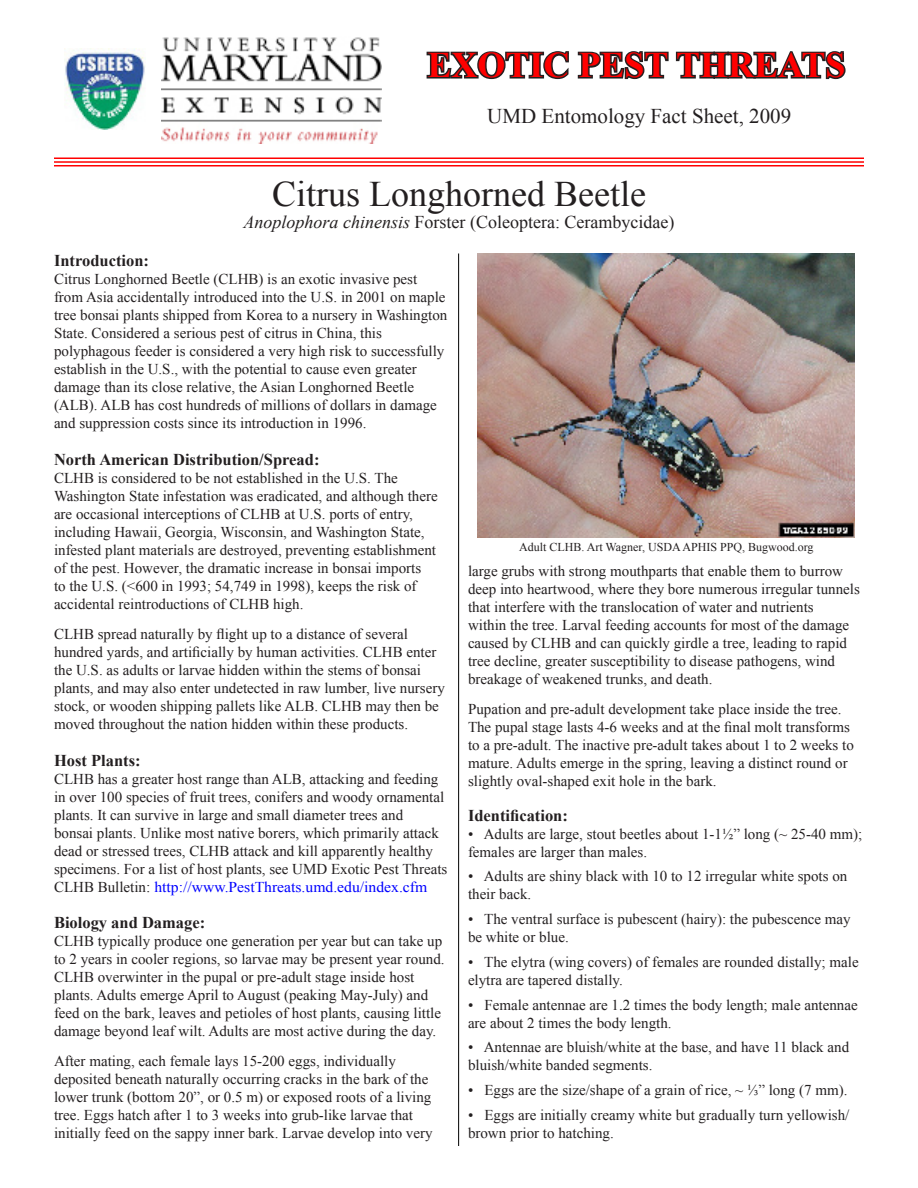
<style>
.page{position:relative;width:918px;height:1188px;background:#fff}
.page>*{position:absolute;margin:0;border:0;box-sizing:border-box;transform-origin:0 0}
.t1{font:36px "Times New Roman";color:#231f20}
.t2{font:700 36px "Times New Roman";color:#f00}
.t3{font:21px "Times New Roman";color:#231f20}
.t4{font:18px "Times New Roman";color:#231f20}
.t5{font:700 16.5px "Times New Roman";color:#231f20}
.t6{font:15px/18px "Times New Roman";color:#231f20}
.t7{font:12px "Times New Roman";color:#231f20}
.s1{font-style:italic}
.s2{color:#00f}
</style>
<div class="page">
<hr style="left:54px;top:158px;width:810px;height:1px;background:#f00">
<hr style="left:54px;top:161px;width:810px;height:2px;background:#f00">
<hr style="left:54px;top:165px;width:810px;height:2px;background:#f00">
<hr style="left:458px;top:254px;width:1px;height:892px;background:#000">
<svg style="left:426px;top:51px;width:143px;height:29px"></svg>
<svg style="left:577px;top:51px;width:269px;height:29px"></svg>
<img style="left:477px;top:254px;width:378px;height:283px">
<img style="left:64px;top:48px;width:82px;height:81px">
<img style="left:162px;top:37px;width:219px;height:107px">
<p class="t2" style="left:427px;top:40px;width:420px">EXOTIC PEST THREATS</p>
<p class="t3" style="left:487px;top:101px;width:305px">UMD Entomology Fact Sheet, 2009</p>
<p class="t1" style="left:272px;top:170px;width:375px">Citrus Longhorned Beetle</p>
<p class="t4" style="left:244px;top:210px;width:432px"><span class="s1">Anoplophora chinensis</span> Forster (Coleoptera: Cerambycidae)</p>
<p class="t5" style="left:54px;top:249px;width:97px">Introduction:</p>
<p class="t6" style="left:54px;top:270px;width:395px">Citrus Longhorned Beetle (CLHB) is an exotic invasive pest from Asia accidentally introduced into the U.S. in 2001 on maple tree bonsai plants shipped from Korea to a nursery in Washington State. Considered a serious pest of citrus in China, this polyphagous feeder is considered a very high risk to successfully establish in the U.S., with the potential to cause even greater damage than its close relative, the Asian Longhorned Beetle (ALB). ALB has cost hundreds of millions of dollars in damage and suppression costs since its introduction in 1996.</p>
<p class="t5" style="left:54px;top:448px;width:267px">North American Distribution/Spread:</p>
<p class="t6" style="left:54px;top:469px;width:385px">CLHB is considered to be not established in the U.S. The Washington State infestation was eradicated, and although there are occasional interceptions of CLHB at U.S. ports of entry, including Hawaii, Georgia, Wisconsin, and Washington State, infested plant materials are destroyed, preventing establishment of the pest. However, the dramatic increase in bonsai imports<br>to the U.S. (&lt;600 in 1993; 54,749 in 1998), keeps the risk of accidental reintroductions of CLHB high.</p>
<p class="t6" style="left:54px;top:625px;width:392px">CLHB spread naturally by flight up to a distance of several hundred yards, and artificially by human activities. CLHB enter the U.S. as adults or larvae hidden within the stems of bonsai plants, and may also enter undetected in raw lumber, live nursery stock, or wooden shipping pallets like ALB. CLHB may then be moved throughout the nation hidden within these products.</p>
<p class="t5" style="left:54px;top:749px;width:88px">Host Plants:</p>
<p class="t6" style="left:54px;top:769px;width:395px">CLHB has a greater host range than ALB, attacking and feeding in over 100 species of fruit trees, conifers and woody ornamental plants. It can survive in large and small diameter trees and<br>bonsai plants. Unlike most native borers, which primarily attack dead or stressed trees, CLHB attack and kill apparently healthy specimens. For a list of host plants, see UMD Exotic Pest Threats CLHB Bulletin: <span class="s2">http://www.PestThreats.umd.edu/index.cfm</span></p>
<p class="t5" style="left:54px;top:911px;width:153px">Biology and Damage:</p>
<p class="t6" style="left:54px;top:932px;width:390px">CLHB typically produce one generation per year but can take up</p>
<p class="t6" style="left:54px;top:950px;width:392px">to 2 years in cooler regions, so larvae may be present year round.<br>CLHB overwinter in the pupal or pre-adult stage inside host plants. Adults emerge April to August (peaking May-July) and feed on the bark, leaves and petioles of host plants, causing little damage beyond leaf wilt. Adults are most active during the day.</p>
<p class="t6" style="left:54px;top:1052px;width:380px">After mating, each female lays 15-200 eggs, individually deposited beneath naturally occurring cracks in the bark of the lower trunk (bottom 20”, or 0.5 m) or exposed roots of a living tree. Eggs hatch after 1 to 3 weeks into grub-like larvae that initially feed on the sappy inner bark. Larvae develop into very</p>
<p class="t7" style="left:519px;top:539px;width:296px">Adult CLHB. Art Wagner, USDA APHIS PPQ, Bugwood.org</p>
<p class="t6" style="left:468px;top:562px;width:393px">large grubs with strong mouthparts that enable them to burrow deep into heartwood, where they bore numerous irregular tunnels that interfere with the translocation of water and nutrients<br>within the tree. Larval feeding accounts for most of the damage caused by CLHB and can quickly girdle a tree, leading to rapid tree decline, greater susceptibility to disease pathogens, wind breakage of weakened trunks, and death.</p>
<p class="t6" style="left:468px;top:700px;width:387px">Pupation and pre-adult development take place inside the tree.<br>The pupal stage lasts 4-6 weeks and at the final molt transforms to a pre-adult. The inactive pre-adult takes about 1 to 2 weeks to mature. Adults emerge in the spring, leaving a distinct round or slightly oval-shaped exit hole in the bark.</p>
<p class="t5" style="left:468px;top:804px;width:101px">Identification:</p>
<p class="t6" style="left:468px;top:824px;width:396px">• Adults are large, stout beetles about 1-1½” long (~ 25-40 mm); females are larger than males.</p>
<p class="t6" style="left:468px;top:867px;width:381px">• Adults are shiny black with 10 to 12 irregular white spots on their back.</p>
<p class="t6" style="left:468px;top:910px;width:384px">• The ventral surface is pubescent (hairy): the pubescence may be white or blue.</p>
<p class="t6" style="left:468px;top:953px;width:392px">• The elytra (wing covers) of females are rounded distally; male elytra are tapered distally.</p>
<p class="t6" style="left:468px;top:995px;width:391px">• Female antennae are 1.2 times the body length; male antennae are about 2 times the body length.</p>
<p class="t6" style="left:468px;top:1038px;width:383px">• Antennae are bluish/white at the base, and have 11 black and bluish/white banded segments.</p>
<p class="t6" style="left:468px;top:1081px;width:381px">• Eggs are the size/shape of a grain of rice, ~ ⅓” long (7 mm).</p>
<p class="t6" style="left:468px;top:1106px;width:383px">• Eggs are initially creamy white but gradually turn yellowish/ brown prior to hatching.</p>
</div>
